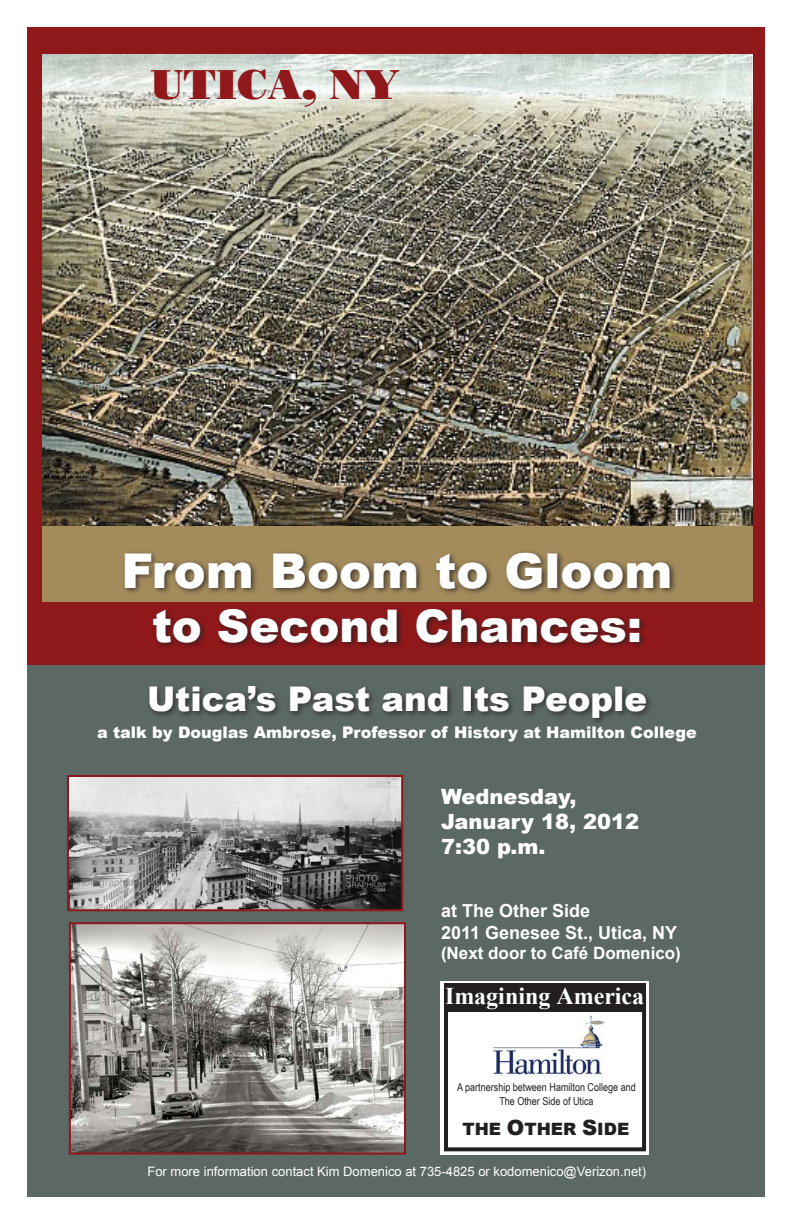
<style>
.page{position:relative;width:792px;height:1224px;background:#fff}
.page>*{position:absolute;margin:0;border:0;box-sizing:border-box;transform-origin:0 0}
.t1{font:900 48px "Arial";color:#fff}
.t2{font:900 45px "Arial";color:#fff}
.t3{font:42px "Bodnoff Plain";color:#8f181b}
.t4{font:900 34px "Arial";color:#fff}
.t5{font:700 24px "Times New Roman";color:#fff}
.t6{font:900 21px/25.2px "Arial";color:#fff}
.t7{font:700 18px/21.6px "Arial";color:#fff}
.t8{font:700 17px "Arial";color:#fff}
.t9{font:900 17px "Arial";color:#231f20}
.t10{font:900 16px "Arial";color:#fff}
.t11{font:13px "Arial";color:#fff}
.t12{font:11px/13.2px "Arial Narrow";color:#231f20;text-align:center}
.s1{font-size:21px}
</style>
<div class="page">
<div style="left:27px;top:27px;width:738px;height:1170px;background:#5c6864"></div>
<div style="left:441px;top:981px;width:208px;height:173px;background:#fff"></div>
<div style="left:444px;top:1001px;width:202px;height:150px;border:4px solid #231f20"></div>
<div style="left:444px;top:983px;width:202px;height:29px;background:#231f20"></div>
<img style="left:492px;top:1015px;width:113px;height:62px">
<img style="left:72px;top:925px;width:331px;height:227px">
<div style="left:69px;top:922px;width:337px;height:233px;border:2px solid #8f181b"></div>
<img style="left:70px;top:778px;width:330px;height:130px">
<div style="left:67px;top:775px;width:336px;height:136px;border:2px solid #8f181b"></div>
<div style="left:27px;top:27px;width:738px;height:638px;background:#8f181b"></div>
<img style="left:42px;top:54px;width:710px;height:472px">
<div style="left:42px;top:526px;width:710px;height:76px;background:#a38b5c"></div>
<div style="left:120px;top:549px;width:558px;height:177px;background:#231f20;opacity:.75"></div>
<h3 class="t3" style="left:151px;top:58px;width:251px">UTICA, NY</h3>
<h1 class="t1" style="left:121px;top:536px;width:553px">From Boom to Gloom</h1>
<h2 class="t2" style="left:152px;top:594px;width:492px">to Second Chances:</h2>
<h3 class="t4" style="left:147px;top:674px;width:502px">Utica’s Past and Its People</h3>
<p class="t10" style="left:97px;top:721px;width:601px">a talk by Douglas Ambrose, Professor of History at Hamilton College</p>
<h3 class="t6" style="left:441px;top:783px;width:200px">Wednesday,<br>January 18, 2012<br>7:30 p.m.</h3>
<h3 class="t7" style="left:441px;top:901px;width:238px">at The Other Side<br>2011 Genesee St., Utica, NY</h3>
<h3 class="t8" style="left:441px;top:942px;width:241px">(Next door to Café Domenico)</h3>
<h3 class="t5" style="left:445px;top:979px;width:201px">Imagining America</h3>
<p class="t12" style="left:457px;top:1080px;width:180px">A partnership between Hamilton College and<br>The Other Side of Utica</p>
<h3 class="t9" style="left:463px;top:1117px;width:168px">THE <span class="s1">O</span>THER <span class="s1">S</span>IDE</h3>
<p class="t11" style="left:147px;top:1163px;width:500px">For more information contact Kim Domenico at 735-4825 or kodomenico@Verizon.net)</p>
</div>
